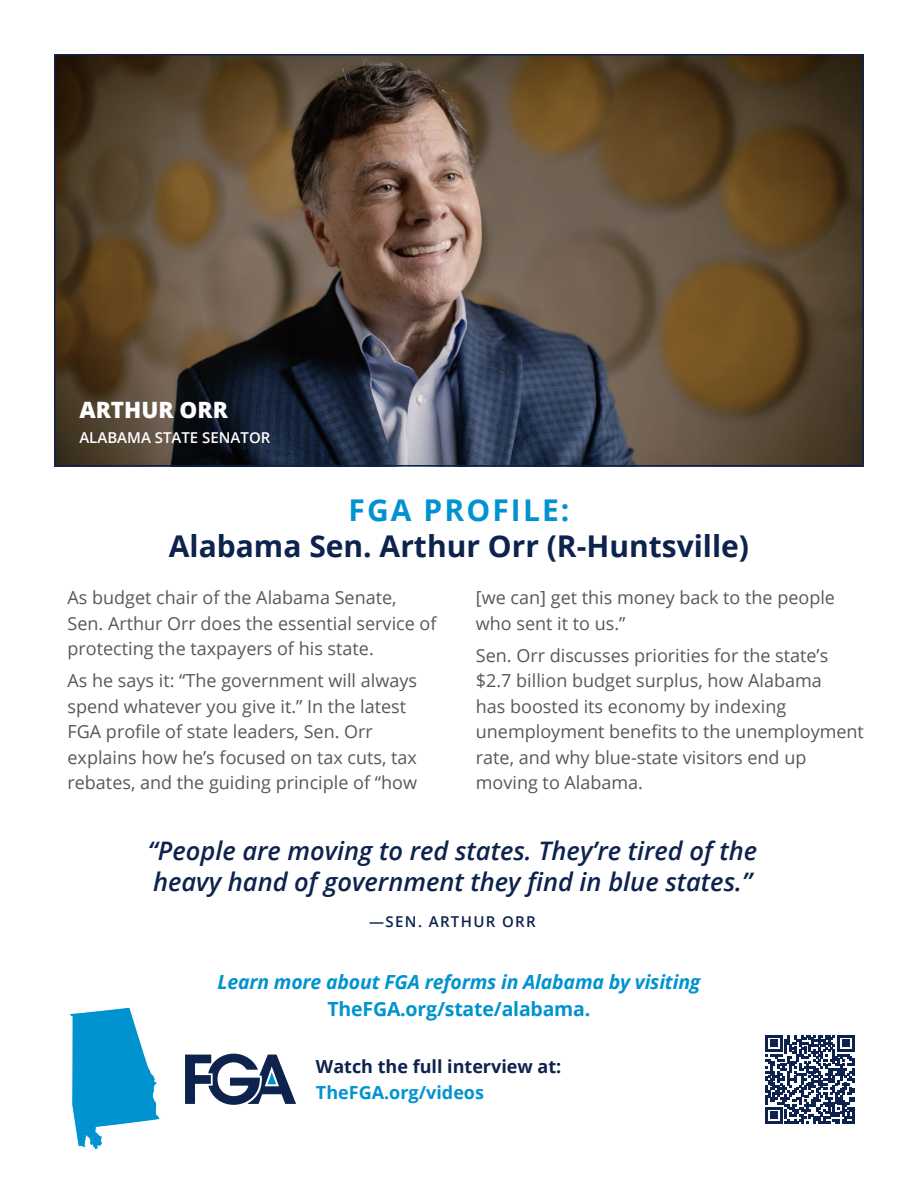
<style>
.page{position:relative;width:918px;height:1188px;background:#fff}
.page>*{position:absolute;margin:0;border:0;box-sizing:border-box;transform-origin:0 0}
.t1{font:700 30px/36px "Open Sans";color:#0d224d;text-align:center}
.t2{font:italic 600 25.5px/31.5px "Open Sans";color:#0d224d}
.t3{font:800 22.5px "Open Sans";color:#fff}
.t4{font:italic 700 19.5px/27px "Open Sans";letter-spacing:-.01em;color:#0093d0;text-align:center}
.t5{font:18px/25.5px "Open Sans";color:#57585a}
.t6{font:700 18px/25.5px "Open Sans";color:#0d224d}
.t7{font:600 15px "Open Sans";color:#fff}
.t8{font:600 15px "Open Sans";letter-spacing:.09em;color:#0d224d}
.s1{color:#0093d0}
.s2{font-style:normal}
</style>
<div class="page">
<img style="left:57px;top:57px;width:804px;height:406px">
<div style="left:54px;top:54px;width:810px;height:412px;border:2px solid #0d224d"></div>
<svg style="left:185px;top:1054px;width:111px;height:51px"></svg>
<svg style="left:766px;top:1035px;width:88px;height:89px"></svg>
<svg style="left:70px;top:1007px;width:90px;height:143px"></svg>
<p class="t3" style="left:79px;top:393px;width:150px">ARTHUR ORR</p>
<p class="t7" style="left:79px;top:427px;width:193px">ALABAMA STATE SENATOR</p>
<p class="t1" style="left:169px;top:492px;width:582px"><span class="s1">FGA PROFILE:<br></span>Alabama Sen. Arthur Orr (R-Huntsville)</p>
<p class="t5" style="left:68px;top:584px;width:371px">As budget chair of the Alabama Senate,<br>Sen. Arthur Orr does the essential service of protecting the taxpayers of his state.</p>
<p class="t5" style="left:68px;top:668px;width:351px">As he says it: “The government will always spend whatever you give it.” In the latest FGA profile of state leaders, Sen. Orr explains how he’s focused on tax cuts, tax rebates, and the guiding principle of “how</p>
<p class="t5" style="left:476px;top:584px;width:361px">[we can] get this money back to the people who sent it to us.”</p>
<p class="t5" style="left:476px;top:642px;width:390px">Sen. Orr discusses priorities for the state’s $2.7 billion budget surplus, how Alabama<br>has boosted its economy by indexing unemployment benefits to the unemployment rate, and why blue-state visitors end up moving to Alabama.</p>
<p class="t2" style="left:148px;top:834px;width:611px">“People are moving to red states. They’re tired of the heavy hand of government they find in blue states.”</p>
<p class="t8" style="left:369px;top:911px;width:168px">—SEN. ARTHUR ORR</p>
<p class="t4" style="left:218px;top:968px;width:484px">Learn more about FGA reforms in Alabama by visiting<br><span class="s2">TheFGA.org/state/alabama.</span></p>
<p class="t6" style="left:316px;top:1054px;width:247px">Watch the full interview at:<br><span class="s1">TheFGA.org/videos</span></p>
</div>
